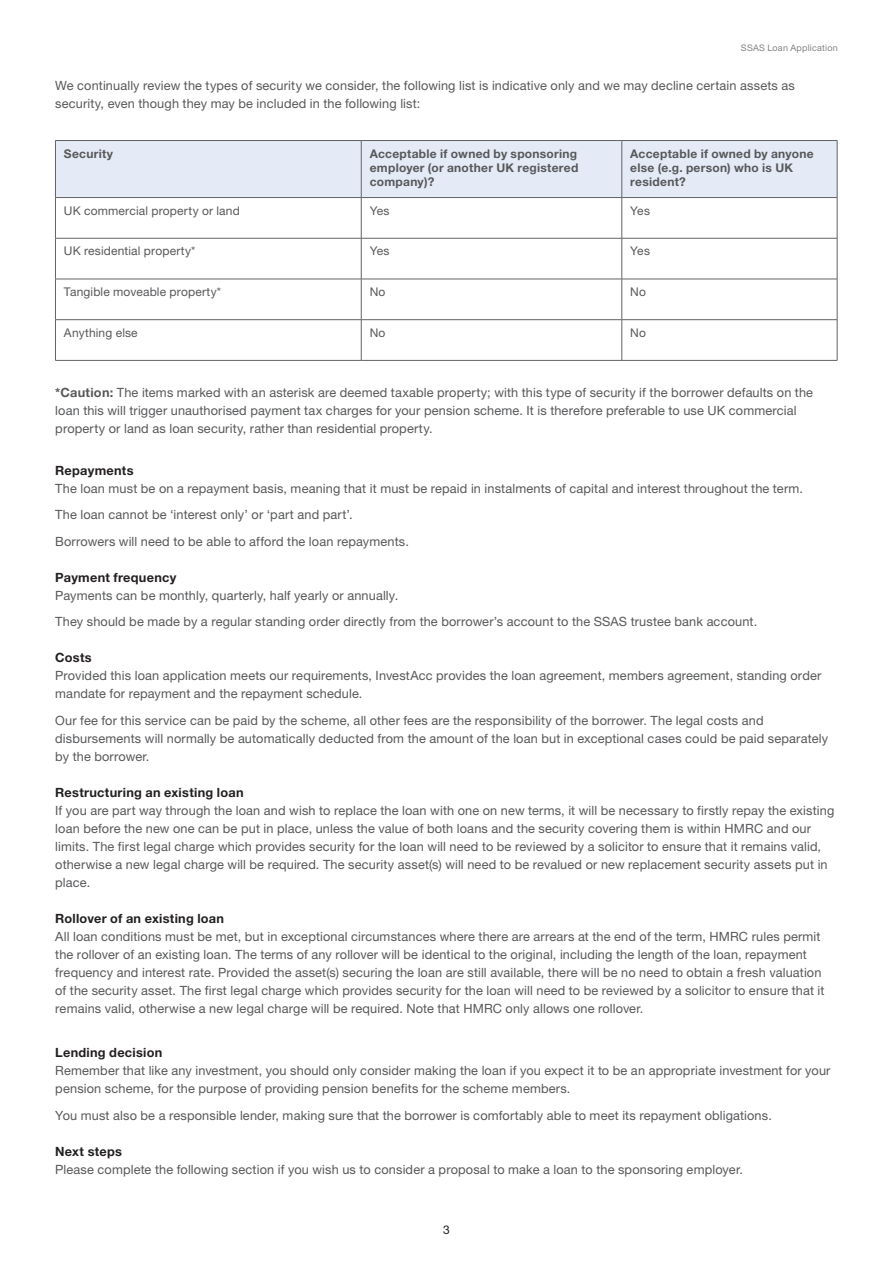
<style>
.page{position:relative;width:893px;height:1263px;background:#fff}
.page>*{position:absolute;margin:0;border:0;box-sizing:border-box;transform-origin:0 0}
.t1{font:12.75px/18px "Helvetica Neue LT Std";letter-spacing:.01em;color:#57585a}
.t2{font:700 12.75px "Helvetica Neue LT Std";letter-spacing:.02em;color:#231f20}
.Header_New_Font{font:700 12px/14.4px "Helvetica Neue LT Std";letter-spacing:.02em;color:#57585a;text-align:justify}
.Header_New_Font-2{font:12px "Helvetica Neue LT Std";letter-spacing:.015em;color:#57585a}
.t3{font:12px "Helvetica Neue LT Std";color:#231f20}
.t4{font:9px "Helvetica Neue LT Std";letter-spacing:.02em;color:#808285}
.s1{font-weight:700}
</style>
<div class="page">
<div style="left:56px;top:141px;width:781px;height:56px;background:#e4ebf6"></div>
<hr style="left:55px;top:140px;width:306px;height:1px;background:#636366">
<hr style="left:55px;top:141px;width:1px;height:56px;background:#636366">
<hr style="left:361px;top:140px;width:261px;height:1px;background:#636366">
<hr style="left:361px;top:141px;width:1px;height:56px;background:#636366">
<hr style="left:622px;top:140px;width:215px;height:1px;background:#636366">
<hr style="left:622px;top:141px;width:1px;height:56px;background:#636366">
<hr style="left:837px;top:141px;width:1px;height:56px;background:#636366">
<hr style="left:55px;top:197px;width:306px;height:1px;background:#636366">
<hr style="left:55px;top:198px;width:1px;height:40px;background:#636366">
<hr style="left:361px;top:197px;width:261px;height:1px;background:#636366">
<hr style="left:361px;top:198px;width:1px;height:40px;background:#636366">
<hr style="left:622px;top:197px;width:215px;height:1px;background:#636366">
<hr style="left:622px;top:198px;width:1px;height:40px;background:#636366">
<hr style="left:837px;top:198px;width:1px;height:40px;background:#636366">
<hr style="left:55px;top:238px;width:306px;height:1px;background:#636366">
<hr style="left:55px;top:238px;width:1px;height:41px;background:#636366">
<hr style="left:361px;top:238px;width:261px;height:1px;background:#636366">
<hr style="left:361px;top:238px;width:1px;height:41px;background:#636366">
<hr style="left:622px;top:238px;width:215px;height:1px;background:#636366">
<hr style="left:622px;top:238px;width:1px;height:41px;background:#636366">
<hr style="left:837px;top:238px;width:1px;height:41px;background:#636366">
<hr style="left:55px;top:279px;width:306px;height:1px;background:#636366">
<hr style="left:55px;top:279px;width:1px;height:40px;background:#636366">
<hr style="left:361px;top:279px;width:261px;height:1px;background:#636366">
<hr style="left:361px;top:279px;width:1px;height:40px;background:#636366">
<hr style="left:622px;top:279px;width:215px;height:1px;background:#636366">
<hr style="left:622px;top:279px;width:1px;height:40px;background:#636366">
<hr style="left:837px;top:279px;width:1px;height:40px;background:#636366">
<hr style="left:55px;top:319px;width:306px;height:1px;background:#636366">
<hr style="left:55px;top:320px;width:1px;height:40px;background:#636366">
<hr style="left:361px;top:319px;width:261px;height:1px;background:#636366">
<hr style="left:361px;top:320px;width:1px;height:40px;background:#636366">
<hr style="left:622px;top:319px;width:215px;height:1px;background:#636366">
<hr style="left:622px;top:320px;width:1px;height:40px;background:#636366">
<hr style="left:837px;top:320px;width:1px;height:40px;background:#636366">
<hr style="left:55px;top:360px;width:306px;height:1px;background:#636366">
<hr style="left:361px;top:360px;width:261px;height:1px;background:#636366">
<hr style="left:622px;top:360px;width:215px;height:1px;background:#636366">
<p class="t4" style="left:741px;top:43px;width:98px">SSAS Loan Application</p>
<p class="t1" style="left:55px;top:76px;width:741px">We continually review the types of security we consider, the following list is indicative only and we may decline certain assets as security, even though they may be included in the following list:</p>
<p class="Header_New_Font" style="left:64px;top:146px;width:51px">Security</p>
<p class="Header_New_Font" style="left:370px;top:146px;width:210px">Acceptable if owned by sponsoring employer (or another UK registered company)?</p>
<p class="Header_New_Font" style="left:630px;top:146px;width:185px;text-align:left">Acceptable if owned by anyone else (e.g. person) who is UK resident?</p>
<p class="Header_New_Font-2" style="left:64px;top:203px;width:177px">UK commercial property or land</p>
<p class="Header_New_Font-2" style="left:370px;top:203px;width:21px">Yes</p>
<p class="Header_New_Font-2" style="left:630px;top:203px;width:21px">Yes</p>
<p class="Header_New_Font-2" style="left:64px;top:244px;width:133px">UK residential property*</p>
<p class="Header_New_Font-2" style="left:370px;top:244px;width:21px">Yes</p>
<p class="Header_New_Font-2" style="left:630px;top:244px;width:21px">Yes</p>
<p class="Header_New_Font-2" style="left:64px;top:285px;width:159px">Tangible moveable property*</p>
<p class="Header_New_Font-2" style="left:370px;top:285px;width:17px">No</p>
<p class="Header_New_Font-2" style="left:630px;top:285px;width:17px">No</p>
<p class="Header_New_Font-2" style="left:64px;top:325px;width:75px">Anything else</p>
<p class="Header_New_Font-2" style="left:370px;top:325px;width:17px">No</p>
<p class="Header_New_Font-2" style="left:630px;top:325px;width:17px">No</p>
<p class="t1" style="left:55px;top:383px;width:759px"><span class="s1">*Caution:</span> The items marked with an asterisk are deemed taxable property; with this type of security if the borrower defaults on the loan this will trigger unauthorised payment tax charges for your pension scheme. It is therefore preferable to use UK commercial property or land as loan security, rather than residential property.</p>
<p class="t2" style="left:55px;top:462px;width:80px">Repayments</p>
<p class="t1" style="left:55px;top:479px;width:749px">The loan must be on a repayment basis, meaning that it must be repaid in instalments of capital and interest throughout the term.</p>
<p class="t1" style="left:55px;top:505px;width:299px">The loan cannot be ‘interest only’ or ‘part and part’.</p>
<p class="t1" style="left:55px;top:532px;width:355px">Borrowers will need to be able to afford the loan repayments.</p>
<p class="t2" style="left:55px;top:569px;width:123px">Payment frequency</p>
<p class="t1" style="left:55px;top:586px;width:344px">Payments can be monthly, quarterly, half yearly or annually.</p>
<p class="t1" style="left:55px;top:613px;width:703px">They should be made by a regular standing order directly from the borrower’s account to the SSAS trustee bank account.</p>
<p class="t2" style="left:55px;top:650px;width:38px">Costs</p>
<p class="t1" style="left:55px;top:667px;width:768px">Provided this loan application meets our requirements, InvestAcc provides the loan agreement, members agreement, standing order mandate for repayment and the repayment schedule.</p>
<p class="t1" style="left:55px;top:711px;width:774px">Our fee for this service can be paid by the scheme, all other fees are the responsibility of the borrower. The legal costs and disbursements will normally be automatically deducted from the amount of the loan but in exceptional cases could be paid separately by the borrower.</p>
<p class="t2" style="left:55px;top:784px;width:190px">Restructuring an existing loan</p>
<p class="t1" style="left:55px;top:801px;width:780px">If you are part way through the loan and wish to replace the loan with one on new terms, it will be necessary to firstly repay the existing loan before the new one can be put in place, unless the value of both loans and the security covering them is within HMRC and our limits. The first legal charge which provides security for the loan will need to be reviewed by a solicitor to ensure that it remains valid, otherwise a new legal charge will be required. The security asset(s) will need to be revalued or new replacement security assets put in place.</p>
<p class="t2" style="left:55px;top:910px;width:170px">Rollover of an existing loan</p>
<p class="t1" style="left:55px;top:927px;width:771px">All loan conditions must be met, but in exceptional circumstances where there are arrears at the end of the term, HMRC rules permit the rollover of an existing loan. The terms of any rollover will be identical to the original, including the length of the loan, repayment frequency and interest rate. Provided the asset(s) securing the loan are still available, there will be no need to obtain a fresh valuation of the security asset. The first legal charge which provides security for the loan will need to be reviewed by a solicitor to ensure that it remains valid, otherwise a new legal charge will be required. Note that HMRC only allows one rollover.</p>
<p class="t2" style="left:55px;top:1045px;width:109px">Lending decision</p>
<p class="t1" style="left:55px;top:1062px;width:777px">Remember that like any investment, you should only consider making the loan if you expect it to be an appropriate investment for your pension scheme, for the purpose of providing pension benefits for the scheme members.</p>
<p class="t1" style="left:55px;top:1106px;width:718px">You must also be a responsible lender, making sure that the borrower is comfortably able to meet its repayment obligations.</p>
<p class="t2" style="left:55px;top:1143px;width:68px">Next steps</p>
<p class="t1" style="left:55px;top:1160px;width:689px">Please complete the following section if you wish us to consider a proposal to make a loan to the sponsoring employer.</p>
<p class="t3" style="left:443px;top:1222px;width:8px">3</p>
</div>
